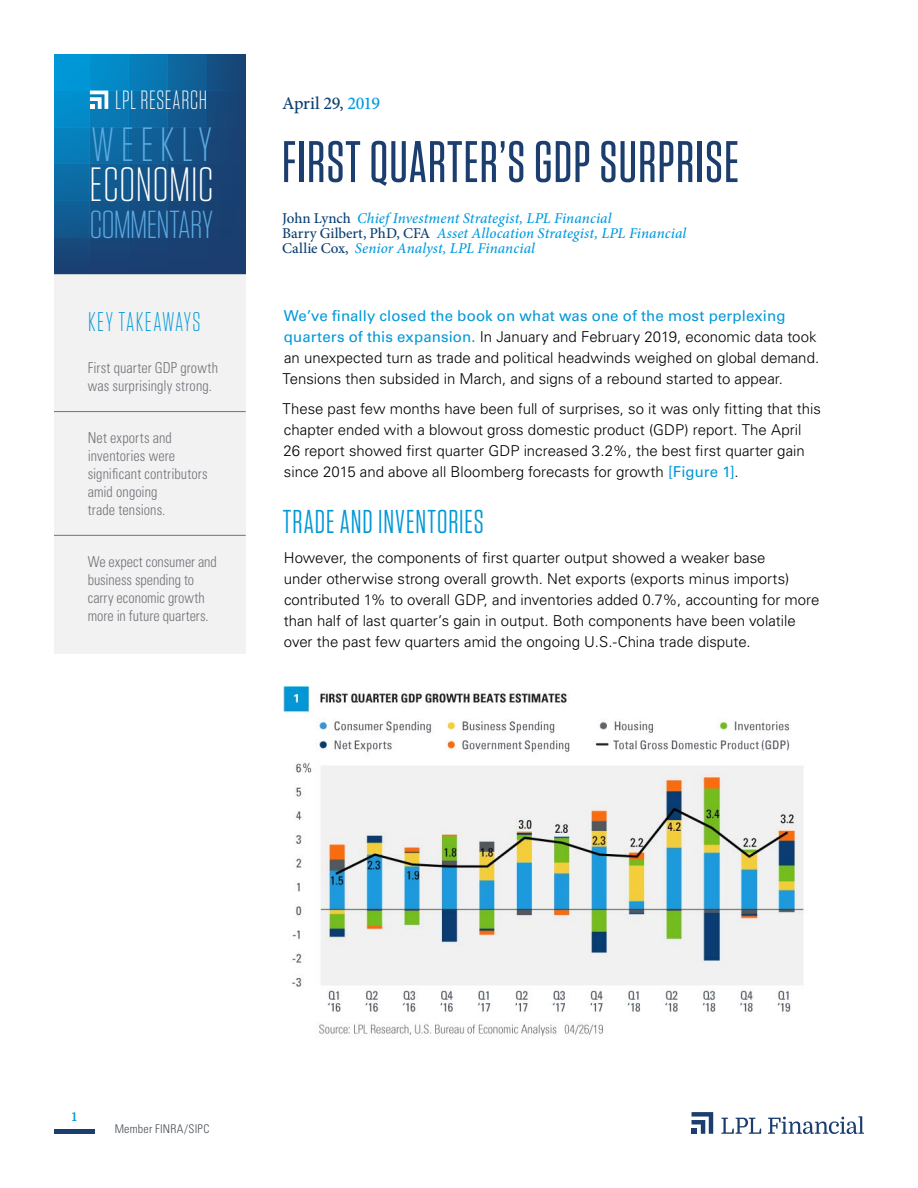
<style>
.page{position:relative;width:918px;height:1188px;background:#fff}
.page>*{position:absolute;margin:0;border:0;box-sizing:border-box;transform-origin:0 0}
.t1{font:500 58.5px "Tungsten Narrow";letter-spacing:.025em;color:#1b3e6f}
.t2{font:300 48px "Tungsten Narrow";letter-spacing:.015em;color:#fff;scale:1.04 1}
.t3{font:300 48px "Tungsten Narrow";letter-spacing:.135em;color:#5cabe2;scale:1.04 1}
.t4{font:300 39px "Tungsten Narrow";letter-spacing:-.015em;color:#5cabe2;scale:1.04 1}
.t5{font:33px "Tungsten Narrow";letter-spacing:.03em;color:#0098d8}
.t6{font:300 27px "Tungsten Narrow";letter-spacing:.055em;color:#0098d8}
.t7{font:300 26.25px "Tungsten Narrow";letter-spacing:.025em;color:#fff}
.t8{font:500 18px "Minion Pro";letter-spacing:-.025em;color:#0a3f72}
.t9{font:300 15px/21px "Univers LT Std";color:#000}
.t10{font:300 condensed 15px/18px "Univers LT Std";letter-spacing:.005em;color:#4b4f54;scale:.95 1}
.t11{font:italic 500 15px/15px "Minion Pro";letter-spacing:.005em;color:#009ade}
.t12{font:300 condensed 12px "Univers LT Std";letter-spacing:.015em;color:#484f55}
.t13{font:700 12px "Domine";color:#0098d8}
.s1{color:#009ade}
.s2{font-style:normal;color:#0a3f72}
.s3{font-weight:400;color:#0098d8}
</style>
<div class="page">
<hr style="left:54px;top:1130px;width:40px;height:4px;background:#1b3e6f">
<svg style="left:90px;top:54px;width:39px;height:220px;background:#0d6ca5"></svg>
<div style="left:209px;top:54px;width:37px;height:220px;background:#184476"></div>
<svg style="left:168px;top:54px;width:38px;height:220px;background:#135387"></svg>
<svg style="left:129px;top:54px;width:39px;height:220px;background:#0f6198"></svg>
<svg style="left:54px;top:54px;width:36px;height:220px;background:#0878b3"></svg>
<div style="left:54px;top:164px;width:192px;height:36px;background:linear-gradient(to right,#0c6ca5,#1b3b6c)"></div>
<div style="left:54px;top:200px;width:192px;height:38px;background:linear-gradient(to right,#105c92,#1a3b6c)"></div>
<div style="left:54px;top:127px;width:192px;height:37px;background:linear-gradient(to right,#0582be,#1b3c6d)"></div>
<svg style="left:90px;top:91px;width:18px;height:18px"></svg>
<svg style="left:692px;top:1112px;width:21px;height:22px"></svg>
<svg style="left:721px;top:1118px;width:40px;height:16px"></svg>
<svg style="left:768px;top:1116px;width:96px;height:18px"></svg>
<div style="left:54px;top:275px;width:192px;height:379px;background:#efeff0"></div>
<hr style="left:54px;top:411px;width:192px;height:1px;background:#4b4f54">
<hr style="left:54px;top:535px;width:192px;height:1px;background:#4b4f54">
<img style="left:284px;top:686px;width:520px;height:350px">
<h3 class="t7" style="left:115px;top:87px;width:93px">LPL RESEARCH</h3>
<h2 class="t3" style="left:91px;top:121px;width:117px">WEEKLY</h2>
<h2 class="t2" style="left:90px;top:161px;width:121px">ECONOMIC</h2>
<h3 class="t4" style="left:90px;top:205px;width:120px">COMMENTARY</h3>
<h3 class="t6" style="left:88px;top:308px;width:114px">KEY TAKEAWAYS</h3>
<p class="t10" style="left:88px;top:359px;width:139px">First quarter GDP growth was surprisingly strong.</p>
<p class="t10" style="left:88px;top:429px;width:128px">Net exports and inventories were significant contributors amid ongoing<br>trade tensions.</p>
<p class="t10" style="left:88px;top:552px;width:137px">We expect consumer and business spending to carry economic growth more in future quarters.</p>
<p class="t8" style="left:282px;top:91px;width:99px">April 29, <span class="s1">2019</span></p>
<h1 class="t1" style="left:282px;top:132px;width:458px">FIRST QUARTER’S GDP SURPRISE</h1>
<p class="t11" style="left:282px;top:210px;width:406px"><span class="s2">John Lynch</span> Chief Investment Strategist, LPL Financial<br><span class="s2">Barry Gilbert, PhD, CFA</span> Asset Allocation Strategist, LPL Financial<br><span class="s2">Callie Cox,</span> Senior Analyst, LPL Financial</p>
<p class="t9" style="left:282px;top:306px;width:538px"><span class="s3">We’ve finally closed the book on what was one of the most perplexing quarters of this expansion.</span> In January and February 2019, economic data took an unexpected turn as trade and political headwinds weighed on global demand.<br>Tensions then subsided in March, and signs of a rebound started to appear.</p>
<p class="t9" style="left:282px;top:399px;width:540px">These past few months have been full of surprises, so it was only fitting that this chapter ended with a blowout gross domestic product (GDP) report. The April<br>26 report showed first quarter GDP increased 3.2%, the best first quarter gain since 2015 and above all Bloomberg forecasts for growth <span class="s3">[Figure 1]</span>.</p>
<h3 class="t5" style="left:283px;top:505px;width:202px">TRADE AND INVENTORIES</h3>
<p class="t9" style="left:284px;top:547px;width:537px">However, the components of first quarter output showed a weaker base<br>under otherwise strong overall growth. Net exports (exports minus imports) contributed 1% to overall GDP, and inventories added 0.7%, accounting for more than half of last quarter’s gain in output. Both components have been volatile over the past few quarters amid the ongoing U.S.-China trade dispute.</p>
<p class="t13" style="left:72px;top:1110px;width:6px">1</p>
<p class="t12" style="left:115px;top:1122px;width:96px">Member FINRA/SIPC</p>
</div>
